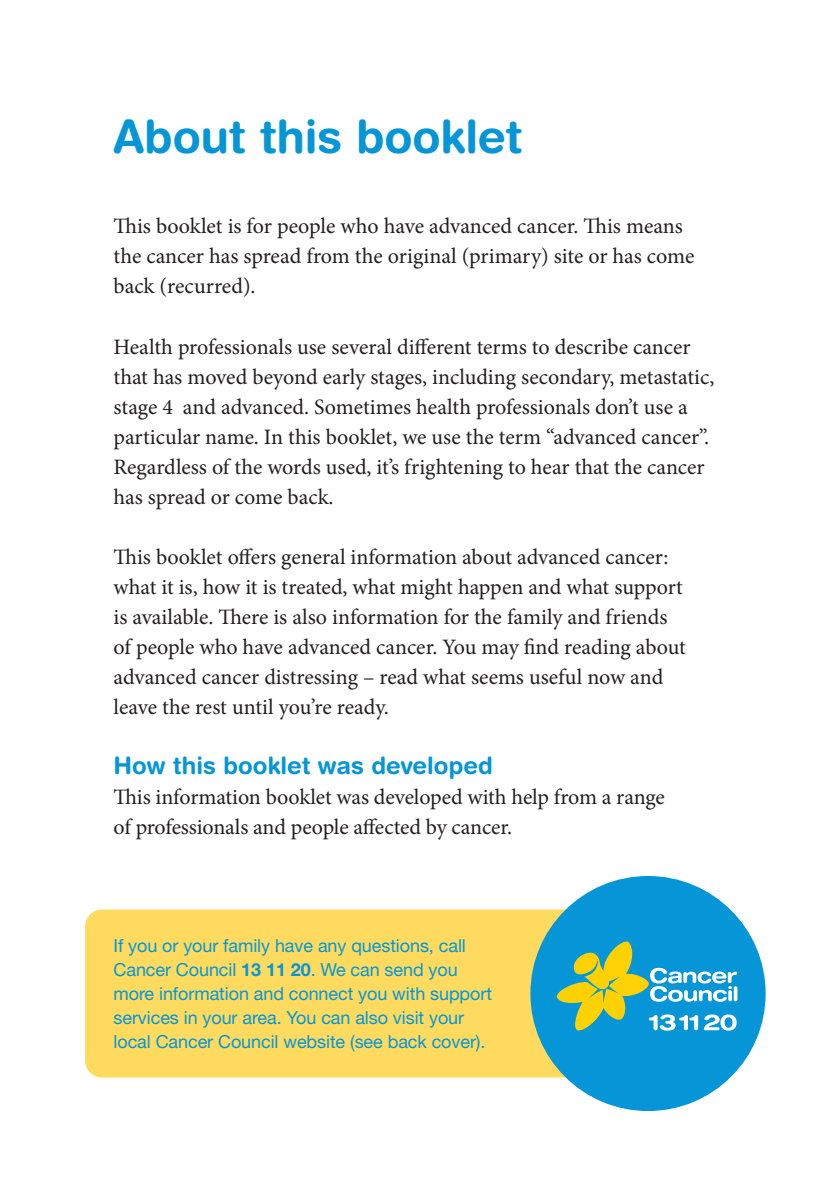
<style>
.page{position:relative;width:840px;height:1191px;background:#fff}
.page>*{position:absolute;margin:0;border:0;box-sizing:border-box;transform-origin:0 0}
._1__Ahead{font:700 46px "Helvetica Rounded LT Std";color:#0696d7}
._3__Chead{font:700 24px "Helvetica Rounded LT Std";color:#0696d7}
._4__Body_Copy{font:22px/30px "Minion Pro";letter-spacing:-.005em;color:#231f20}
._5__Box_copy_BLUE_te{font:18px/24px "Helvetica Neue LT Std";letter-spacing:-.005em;color:#0696d7}
.s1{font-weight:700}
</style>
<div class="page">
<div style="left:85px;top:909px;width:641px;height:168px;background:#fedb5f;border-radius:17px"></div>
<div style="left:530px;top:876px;width:235px;height:235px;background:#0696d7;border-radius:50%"></div>
<svg style="left:556px;top:941px;width:181px;height:90px"></svg>
<p class="_1__Ahead" style="left:113px;top:109px;width:410px">About this booklet</p>
<p class="_4__Body_Copy" style="left:113px;top:211px;width:582px">This booklet is for people who have advanced cancer. This means the cancer has spread from the original (primary) site or has come back (recurred).</p>
<p class="_4__Body_Copy" style="left:113px;top:331px;width:602px">Health professionals use several different terms to describe cancer that has moved beyond early stages, including secondary, metastatic, stage 4 and advanced. Sometimes health professionals don’t use a particular name. In this booklet, we use the term “advanced cancer”.<br>Regardless of the words used, it’s frightening to hear that the cancer has spread or come back.</p>
<p class="_4__Body_Copy" style="left:113px;top:541px;width:573px">This booklet offers general information about advanced cancer: what it is, how it is treated, what might happen and what support is available. There is also information for the family and friends of people who have advanced cancer. You may find reading about advanced cancer distressing – read what seems useful now and leave the rest until you’re ready.</p>
<p class="_3__Chead" style="left:113px;top:750px;width:380px">How this booklet was developed</p>
<p class="_4__Body_Copy" style="left:113px;top:781px;width:552px">This information booklet was developed with help from a range of professionals and people affected by cancer.</p>
<p class="_5__Box_copy_BLUE_te" style="left:113px;top:933px;width:380px">If you or your family have any questions, call Cancer Council <span class="s1">13 11 20</span>. We can send you more information and connect you with support services in your area. You can also visit your local Cancer Council website (see back cover).</p>
</div>
